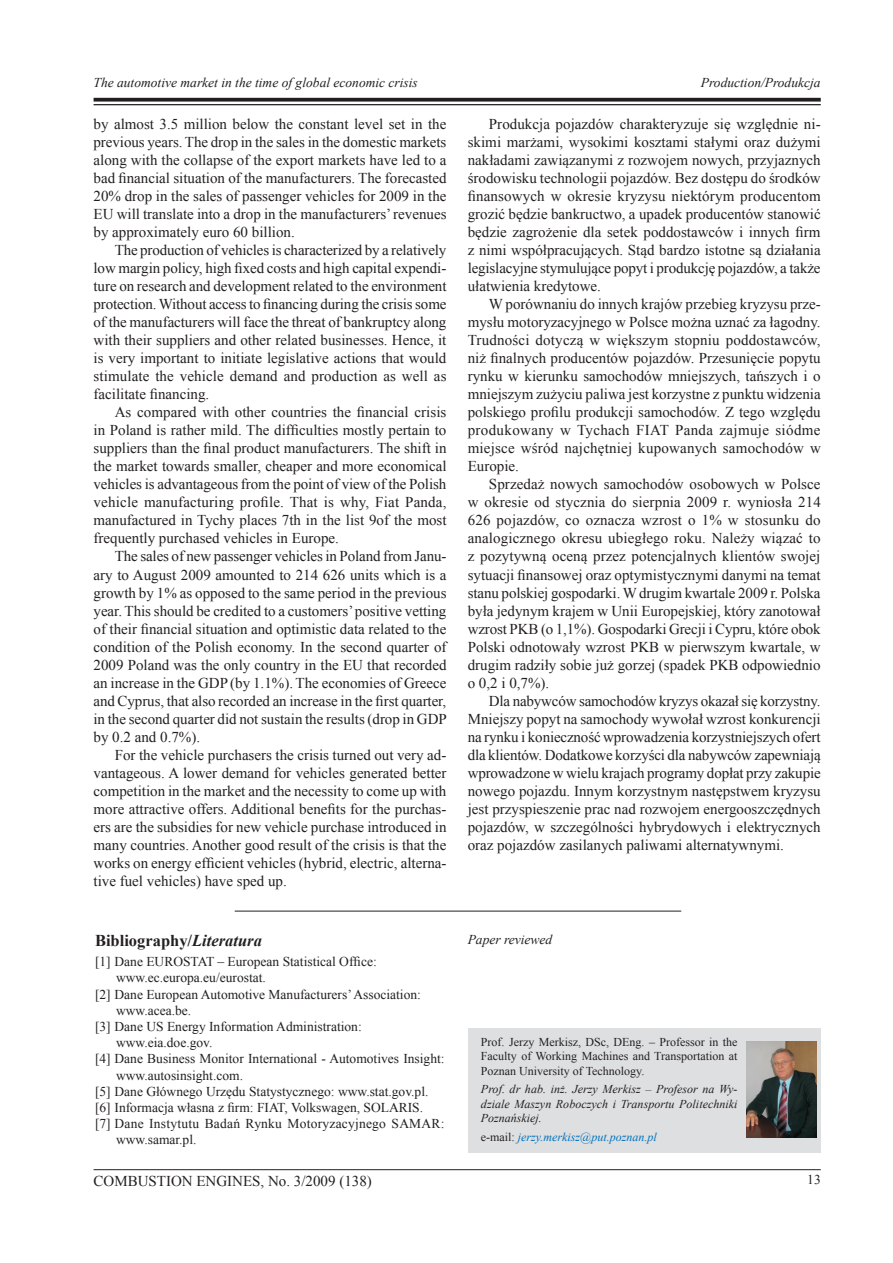
<style>
.page{position:relative;width:893px;height:1263px;background:#fff}
.page>*{position:absolute;margin:0;border:0;box-sizing:border-box;transform-origin:0 0}
.Art-Wstep{font:700 16.5px "Times New Roman";color:#231f20}
.Art-Tekst_GB{font:15px/18px "Times New Roman";color:#231f20;text-align:justify}
.Art-Tekst{font:15px/18px "Times New Roman";color:#231f20;text-align:justify}
.Art-Literat{font:13.5px/16.2px "Times New Roman";color:#231f20}
.Nagl_strony_L{font:italic 13.5px "Times New Roman";color:#231f20}
.Art-Text-0{font:italic 13.5px "Times New Roman";color:#231f20}
.Art-Odnosnik{font:12px/14.4px "Times New Roman";color:#231f20;text-align:justify}
.Art-Odnosnik-GB{font:italic 12px/14.4px "Times New Roman";letter-spacing:.005em;color:#231f20;text-align:justify}
.Art-Odnosnik-2{font:italic 12px "Times New Roman";color:#0072bc}
.s1{font-style:italic}
.s2{font-style:normal;color:#231f20}
</style>
<div class="page">
<hr style="left:94px;top:1169px;width:727px;height:1px;background:#231f20">
<svg style="left:94px;top:98px;width:727px;height:4px;background:#3a3738"></svg>
<hr style="left:94px;top:104px;width:727px;height:1px;background:#231f20">
<div style="left:468px;top:1028px;width:353px;height:124px;background:#dedfe1"></div>
<hr style="left:235px;top:911px;width:446px;height:1px;background:#231f20">
<img style="left:747px;top:1042px;width:69px;height:95px">
<p class="Nagl_strony_L" style="left:94px;top:73px;width:326px">The automotive market in the time of global economic crisis</p>
<p class="Nagl_strony_L" style="left:701px;top:73px;width:121px">Production/Produkcja</p>
<p class="Art-Tekst_GB" style="left:94px;top:115px;width:354px">by almost 3.5 million below the constant level set in the previous years. The drop in the sales in the domestic markets along with the collapse of the export markets have led to a bad financial situation of the manufacturers. The forecasted 20% drop in the sales of passenger vehicles for 2009 in the EU will translate into a drop in the manufacturers’ revenues by approximately euro 60 billion.</p>
<p class="Art-Tekst_GB" style="left:94px;top:241px;width:355px;text-indent:21px">The production of vehicles is characterized by a relatively low margin policy, high fixed costs and high capital expendi&shy;ture on research and development related to the environment protection. Without access to financing during the crisis some of the manufacturers will face the threat of bankruptcy along with their suppliers and other related businesses. Hence, it is very important to initiate legislative actions that would stimulate the vehicle demand and production as well as facilitate financing.</p>
<p class="Art-Tekst_GB" style="left:94px;top:403px;width:355px;text-indent:21px">As compared with other countries the financial crisis in Poland is rather mild. The difficulties mostly pertain to suppliers than the final product manufacturers. The shift in the market towards smaller, cheaper and more economical vehicles is advantageous from the point of view of the Polish vehicle manufacturing profile. That is why, Fiat Panda, manufactured in Tychy places 7th in the list 9of the most frequently purchased vehicles in Europe.</p>
<p class="Art-Tekst_GB" style="left:94px;top:547px;width:355px;text-indent:21px">The sales of new passenger vehicles in Poland from Janu&shy;ary to August 2009 amounted to 214 626 units which is a growth by 1% as opposed to the same period in the previous year. This should be credited to a customers’ positive vetting of their financial situation and optimistic data related to the condition of the Polish economy. In the second quarter of 2009 Poland was the only country in the EU that recorded an increase in the GDP (by 1.1%). The economies of Greece and Cyprus, that also recorded an increase in the first quarter, in the second quarter did not sustain the results (drop in GDP by 0.2 and 0.7%).</p>
<p class="Art-Tekst_GB" style="left:94px;top:745px;width:354px;text-indent:21px">For the vehicle purchasers the crisis turned out very ad&shy;vantageous. A lower demand for vehicles generated better competition in the market and the necessity to come up with more attractive offers. Additional benefits for the purchas&shy;ers are the subsidies for new vehicle purchase introduced in many countries. Another good result of the crisis is that the works on energy efficient vehicles (hybrid, electric, alterna&shy;tive fuel vehicles) have sped up.</p>
<p class="Art-Tekst" style="left:468px;top:115px;width:355px;text-indent:21px">Produkcja pojazdów charakteryzuje się względnie ni&shy;skimi marżami, wysokimi kosztami stałymi oraz dużymi nakładami zawiązanymi z rozwojem nowych, przyjaznych środowisku technologii pojazdów. Bez dostępu do środków finansowych w okresie kryzysu niektórym producentom grozić będzie bankructwo, a upadek producentów stanowić będzie zagrożenie dla setek poddostawców i innych firm z nimi współpracujących. Stąd bardzo istotne są działania legislacyjne stymulujące popyt i produkcję pojazdów, a także ułatwienia kredytowe.</p>
<p class="Art-Tekst" style="left:468px;top:295px;width:355px;text-indent:21px">W porównaniu do innych krajów przebieg kryzysu prze&shy;mysłu motoryzacyjnego w Polsce można uznać za łagodny.<br>Trudności dotyczą w większym stopniu poddostawców, niż finalnych producentów pojazdów. Przesunięcie popytu rynku w kierunku samochodów mniejszych, tańszych i o mniejszym zużyciu paliwa jest korzystne z punktu widzenia polskiego profilu produkcji samochodów. Z tego względu produkowany w Tychach FIAT Panda zajmuje siódme miejsce wśród najchętniej kupowanych samochodów w Europie.</p>
<p class="Art-Tekst" style="left:468px;top:475px;width:355px;text-indent:21px">Sprzedaż nowych samochodów osobowych w Polsce w okresie od stycznia do sierpnia 2009 r. wyniosła 214<br>626 pojazdów, co oznacza wzrost o 1% w stosunku do analogicznego okresu ubiegłego roku. Należy wiązać to z pozytywną oceną przez potencjalnych klientów swojej sytuacji finansowej oraz optymistycznymi danymi na temat stanu polskiej gospodarki. W drugim kwartale 2009 r. Polska była jedynym krajem w Unii Europejskiej, który zanotował wzrost PKB (o 1,1%). Gospodarki Grecji i Cypru, które obok Polski odnotowały wzrost PKB w pierwszym kwartale, w drugim radziły sobie już gorzej (spadek PKB odpowiednio o 0,2 i 0,7%).</p>
<p class="Art-Tekst" style="left:468px;top:691px;width:354px;text-indent:21px">Dla nabywców samochodów kryzys okazał się korzystny.<br>Mniejszy popyt na samochody wywołał wzrost konkurencji na rynku i konieczność wprowadzenia korzystniejszych ofert dla klientów. Dodatkowe korzyści dla nabywców zapewniają wprowadzone w wielu krajach programy dopłat przy zakupie nowego pojazdu. Innym korzystnym następstwem kryzysu jest przyspieszenie prac nad rozwojem energooszczędnych pojazdów, w szczególności hybrydowych i elektrycznych oraz pojazdów zasilanych paliwami alternatywnymi.</p>
<p class="Art-Wstep" style="left:95px;top:929px;width:168px">Bibliography/<span class="s1">Literatura</span></p>
<p class="Art-Text-0" style="left:468px;top:930px;width:86px">Paper reviewed</p>
<p class="Art-Literat" style="left:116px;top:953px;width:262px;text-indent:-21px">[1] Dane EUROSTAT – European Statistical Office: www.ec.europa.eu/eurostat.</p>
<p class="Art-Literat" style="left:116px;top:986px;width:306px;text-indent:-21px">[2] Dane European Automotive Manufacturers’ Association: www.acea.be.</p>
<p class="Art-Literat" style="left:116px;top:1018px;width:247px;text-indent:-21px">[3] Dane US Energy Information Administration: www.eia.doe.gov.</p>
<p class="Art-Literat" style="left:116px;top:1050px;width:330px;text-indent:-21px">[4] Dane Business Monitor International - Automotives Insight: www.autosinsight.com.</p>
<p class="Art-Literat" style="left:95px;top:1083px;width:335px">[5] Dane Głównego Urzędu Statystycznego: www.stat.gov.pl.</p>
<p class="Art-Literat" style="left:95px;top:1099px;width:330px">[6] Informacja własna z firm: FIAT, Volkswagen, SOLARIS.</p>
<p class="Art-Literat" style="left:116px;top:1115px;width:330px;text-indent:-21px">[7] Dane Instytutu Badań Rynku Motoryzacyjnego SAMAR: www.samar.pl.</p>
<p class="Art-Odnosnik" style="left:481px;top:1034px;width:258px">Prof. Jerzy Merkisz, DSc, DEng. – Professor in the Faculty of Working Machines and Transportation at Poznan University of Technology.</p>
<p class="Art-Odnosnik-GB" style="left:481px;top:1082px;width:258px">Prof. dr hab. inż. Jerzy Merkisz – Profesor na Wy&shy;dziale Maszyn Roboczych i Transportu Politechniki Poznańskiej.</p>
<p class="Art-Odnosnik-2" style="left:481px;top:1128px;width:177px"><span class="s2">e-mail:</span> jerzy.merkisz@put.poznan.pl</p>
<p class="Art-Tekst" style="left:94px;top:1171px;width:280px">COMBUSTION ENGINES, No. 3/2009 (138)</p>
<p class="Art-Literat" style="left:807px;top:1171px;width:15px">13</p>
</div>
